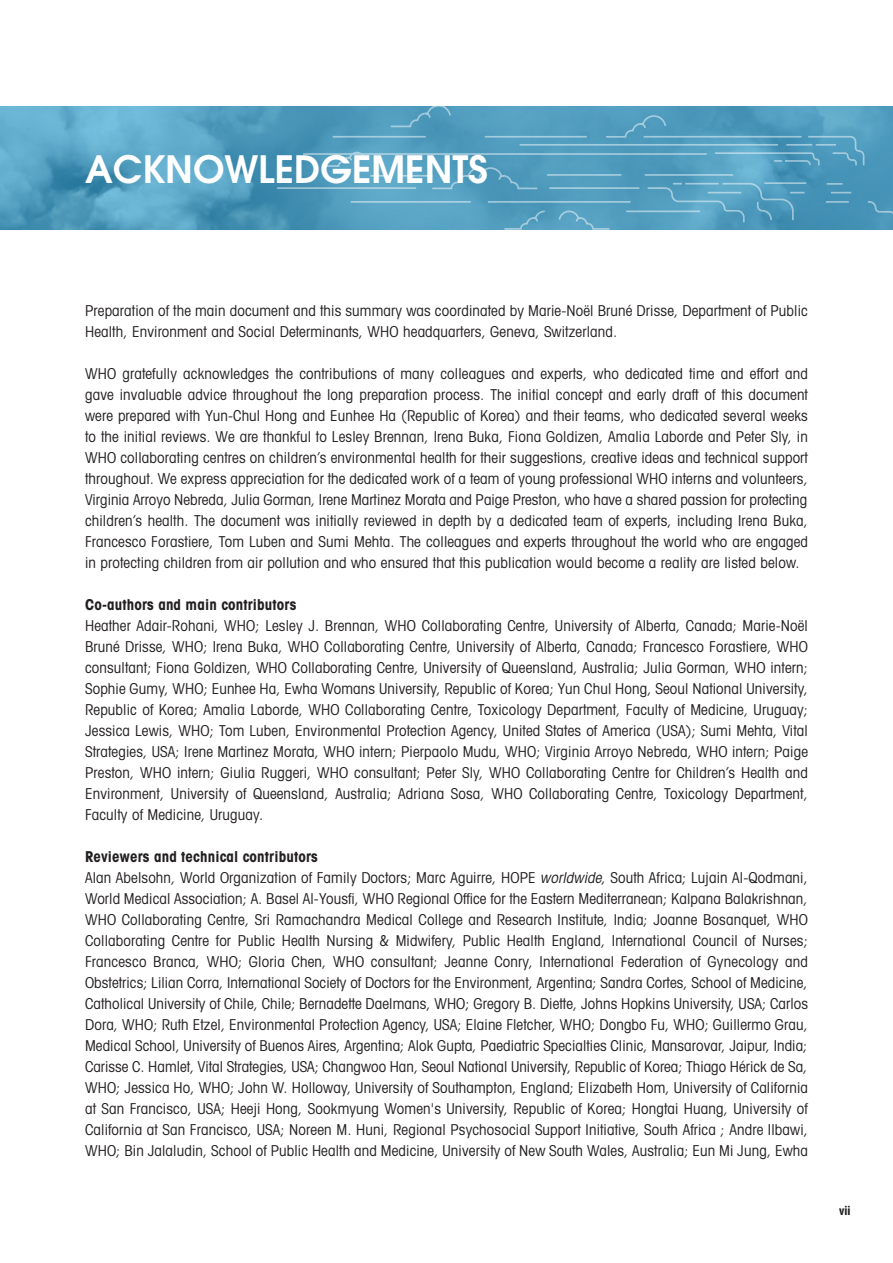
<style>
.page{position:relative;width:893px;height:1263px;background:#fff}
.page>*{position:absolute;margin:0;border:0;box-sizing:border-box;transform-origin:0 0}
.Title_front{font:600 37.5px "Avant Garde";color:#fff}
.Body_text{font:condensed 15px/21px "Avant Garde";letter-spacing:.01em;color:#231f20;text-align:justify}
.Body_text-2{font:700 condensed 15px "Avant Garde";letter-spacing:.01em;color:#231f20}
.t1{font:700 condensed 13.5px "Myriad Pro";color:#231f20}
.s1{font-style:italic}
</style>
<div class="page">
<img style="left:0;top:106px;width:893px;height:124px">
<svg style="left:276px;top:135px;width:617px;height:89px"></svg>
<hr style="left:303px;top:153px;width:404px;height:2px;background:#fff">
<svg style="left:324px;top:106px;width:343px;height:124px"></svg>
<p class="Title_front" style="left:85px;top:145px;width:404px">ACKNOWLEDGEMENTS</p>
<p class="Body_text" style="left:85px;top:300px;width:724px">Preparation of the main document and this summary was coordinated by Marie-Noël Bruné Drisse, Department of Public<br>Health, Environment and Social Determinants, WHO headquarters, Geneva, Switzerland.</p>
<p class="Body_text" style="left:85px;top:363px;width:724px">WHO gratefully acknowledges the contributions of many colleagues and experts, who dedicated time and effort and gave invaluable advice throughout the long preparation process. The initial concept and early draft of this document were prepared with Yun-Chul Hong and Eunhee Ha (Republic of Korea) and their teams, who dedicated several weeks to the initial reviews. We are thankful to Lesley Brennan, Irena Buka, Fiona Goldizen, Amalia Laborde and Peter Sly, in WHO collaborating centres on children’s environmental health for their suggestions, creative ideas and technical support throughout. We express appreciation for the dedicated work of a team of young professional WHO interns and volunteers, Virginia Arroyo Nebreda, Julia Gorman, Irene Martinez Morata and Paige Preston, who have a shared passion for protecting children’s health. The document was initially reviewed in depth by a dedicated team of experts, including Irena Buka, Francesco Forastiere, Tom Luben and Sumi Mehta. The colleagues and experts throughout the world who are engaged in protecting children from air pollution and who ensured that this publication would become a reality are listed below.</p>
<p class="Body_text-2" style="left:85px;top:595px;width:213px">Co-authors and main contributors</p>
<p class="Body_text" style="left:85px;top:615px;width:724px">Heather Adair-Rohani, WHO; Lesley J. Brennan, WHO Collaborating Centre, University of Alberta, Canada; Marie-Noël Bruné Drisse, WHO; Irena Buka, WHO Collaborating Centre, University of Alberta, Canada; Francesco Forastiere, WHO consultant; Fiona Goldizen, WHO Collaborating Centre, University of Queensland, Australia; Julia Gorman, WHO intern; Sophie Gumy, WHO; Eunhee Ha, Ewha Womans University, Republic of Korea; Yun Chul Hong, Seoul National University, Republic of Korea; Amalia Laborde, WHO Collaborating Centre, Toxicology Department, Faculty of Medicine, Uruguay; Jessica Lewis, WHO; Tom Luben, Environmental Protection Agency, United States of America (USA); Sumi Mehta, Vital Strategies, USA; Irene Martinez Morata, WHO intern; Pierpaolo Mudu, WHO; Virginia Arroyo Nebreda, WHO intern; Paige Preston, WHO intern; Giulia Ruggeri, WHO consultant; Peter Sly, WHO Collaborating Centre for Children’s Health and Environment, University of Queensland, Australia; Adriana Sosa, WHO Collaborating Centre, Toxicology Department, Faculty of Medicine, Uruguay.</p>
<p class="Body_text-2" style="left:85px;top:847px;width:234px">Reviewers and technical contributors</p>
<p class="Body_text" style="left:85px;top:867px;width:725px">Alan Abelsohn, World Organization of Family Doctors; Marc Aguirre, HOPE <span class="s1">worldwide</span>, South Africa; Lujain Al-Qodmani, World Medical Association; A. Basel Al-Yousfi, WHO Regional Office for the Eastern Mediterranean; Kalpana Balakrishnan, WHO Collaborating Centre, Sri Ramachandra Medical College and Research Institute, India; Joanne Bosanquet, WHO Collaborating Centre for Public Health Nursing &amp; Midwifery, Public Health England, International Council of Nurses; Francesco Branca, WHO; Gloria Chen, WHO consultant; Jeanne Conry, International Federation of Gynecology and Obstetrics; Lilian Corra, International Society of Doctors for the Environment, Argentina; Sandra Cortes, School of Medicine, Catholical University of Chile, Chile; Bernadette Daelmans, WHO; Gregory B. Diette, Johns Hopkins University, USA; Carlos Dora, WHO; Ruth Etzel, Environmental Protection Agency, USA; Elaine Fletcher, WHO; Dongbo Fu, WHO; Guillermo Grau, Medical School, University of Buenos Aires, Argentina; Alok Gupta, Paediatric Specialties Clinic, Mansarovar, Jaipur, India; Carisse C. Hamlet, Vital Strategies, USA; Changwoo Han, Seoul National University, Republic of Korea; Thiago Hérick de Sa, WHO; Jessica Ho, WHO; John W. Holloway, University of Southampton, England; Elizabeth Hom, University of California at San Francisco, USA; Heeji Hong, Sookmyung Women's University, Republic of Korea; Hongtai Huang, University of California at San Francisco, USA; Noreen M. Huni, Regional Psychosocial Support Initiative, South Africa ; Andre Ilbawi, WHO; Bin Jalaludin, School of Public Health and Medicine, University of New South Wales, Australia; Eun Mi Jung, Ewha</p>
<p class="t1" style="left:839px;top:1202px;width:13px">vii</p>
</div>
